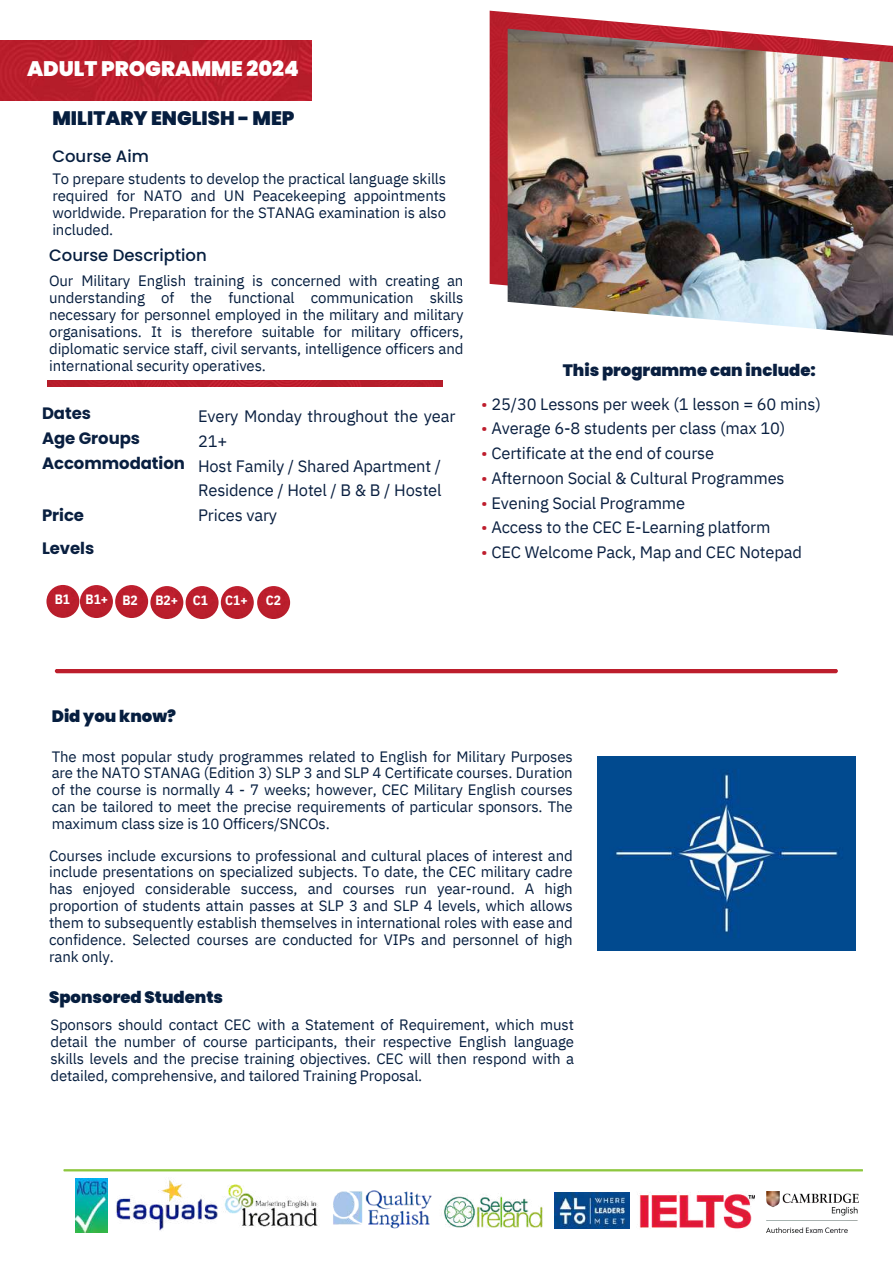
<style>
.page{position:relative;width:893px;height:1264px;background:#fff}
.page>*{position:absolute;margin:0;border:0;box-sizing:border-box;transform-origin:0 0}
.t1{font:900 21px "Poppins";color:#fff}
.t2{font:900 19.5px "Poppins";color:#061e3f}
.t3{font:16.5px/24.8px "IBM Plex Sans";letter-spacing:-.01em;color:#091f40}
.t4{font:700 16.5px/24.8px "Poppins";letter-spacing:-.005em;color:#091f40}
.t5{font:900 16.5px "Poppins";color:#061e3f}
.t6{font:500 16.5px "Poppins";color:#061e3f}
.t7{font:900 16.5px "Poppins";color:#091f40}
.t8{font:15px/16.8px "IBM Plex Sans";letter-spacing:-.01em;color:#061e3f;text-align:justify}
.t9{font:700 13.5px "IBM Plex Sans Cond";letter-spacing:-.005em;color:#fff}
.s1{color:#be1e2d}
</style>
<div class="page">
<img style="left:489px;top:11px;width:210px;height:275px">
<img style="left:507px;top:29px;width:385px;height:307px">
<img style="left:47px;top:381px;width:395px;height:5px">
<img style="left:0;top:41px;width:311px;height:60px">
<img style="left:46px;top:585px;width:33px;height:33px;border-radius:50%">
<img style="left:80px;top:585px;width:33px;height:33px;border-radius:50%">
<img style="left:115px;top:585px;width:33px;height:33px;border-radius:50%">
<img style="left:150px;top:586px;width:33px;height:33px;border-radius:50%">
<img style="left:185px;top:586px;width:33px;height:33px;border-radius:50%">
<img style="left:221px;top:586px;width:33px;height:33px;border-radius:50%">
<img style="left:257px;top:586px;width:33px;height:33px;border-radius:50%">
<svg style="left:63px;top:1169px;width:800px;height:2px;background:#95cb4c"></svg>
<img style="left:116px;top:1180px;width:102px;height:51px">
<img style="left:223px;top:1184px;width:95px;height:42px">
<img style="left:333px;top:1190px;width:98px;height:38px">
<img style="left:75px;top:1178px;width:33px;height:54px">
<img style="left:766px;top:1191px;width:92px;height:40px">
<img style="left:444px;top:1195px;width:99px;height:33px">
<img style="left:554px;top:1192px;width:75px;height:36px">
<img style="left:639px;top:1191px;width:115px;height:38px">
<div style="left:55px;top:668px;width:782px;height:5px;background:#bd1e2c;border-radius:2px"></div>
<img style="left:597px;top:756px;width:258px;height:194px">
<h1 class="t1" style="left:27px;top:54px;width:273px">ADULT PROGRAMME 2024</h1>
<h2 class="t2" style="left:52px;top:105px;width:244px">MILITARY ENGLISH - MEP</h2>
<p class="t6" style="left:52px;top:145px;width:98px">Course Aim</p>
<p class="t8" style="left:52px;top:170px;width:395px">To prepare students to develop the practical language skills required for NATO and UN Peacekeeping appointments worldwide. Preparation for the STANAG examination is also included.</p>
<p class="t6" style="left:49px;top:244px;width:159px">Course Description</p>
<p class="t8" style="left:49px;top:272px;width:416px">Our Military English training is concerned with creating an understanding of the functional communication skills necessary for personnel employed in the military and military organisations. It is therefore suitable for military officers, diplomatic service staff, civil servants, intelligence officers and international security operatives.</p>
<p class="t4" style="left:42px;top:401px;width:144px">Dates<br>Age Groups<br>Accommodation</p>
<p class="t4" style="left:42px;top:499px;width:54px;line-height:32.5px">Price<br>Levels</p>
<p class="t3" style="left:198px;top:403px;width:259px">Every Monday throughout the year<br>21+<br>Host Family / Shared Apartment /<br>Residence / Hotel / B &amp; B / Hostel<br>Prices vary</p>
<p class="t9" style="left:55px;top:590px;width:84px">B1 B1+ B2</p>
<p class="t9" style="left:155px;top:591px;width:54px">B2+ C1</p>
<p class="t9" style="left:225px;top:591px;width:24px">C1+</p>
<p class="t9" style="left:266px;top:591px;width:17px">C2</p>
<p class="t7" style="left:562px;top:358px;width:254px">This programme can include:</p>
<p class="t3" style="left:481px;top:391px;width:341px"><span class="s1">•</span> 25/30 Lessons per week (1 lesson = 60 mins)</p>
<p class="t3" style="left:481px;top:416px;width:305px"><span class="s1">•</span> Average 6-8 students per class (max 10)</p>
<p class="t3" style="left:481px;top:440px;width:234px"><span class="s1">•</span> Certificate at the end of course</p>
<p class="t3" style="left:481px;top:465px;width:305px"><span class="s1">•</span> Afternoon Social &amp; Cultural Programmes</p>
<p class="t3" style="left:481px;top:490px;width:205px"><span class="s1">•</span> Evening Social Programme</p>
<p class="t3" style="left:481px;top:514px;width:291px"><span class="s1">•</span> Access to the CEC E-Learning platform</p>
<p class="t3" style="left:481px;top:539px;width:322px"><span class="s1">•</span> CEC Welcome Pack, Map and CEC Notepad</p>
<p class="t5" style="left:52px;top:704px;width:126px">Did you know?</p>
<p class="t8" style="left:52px;top:747px;width:522px">The most popular study programmes related to English for Military Purposes are the NATO STANAG (Edition 3) SLP 3 and SLP 4 Certificate courses. Duration of the course is normally 4 - 7 weeks; however, CEC Military English courses can be tailored to meet the precise requirements of particular sponsors. The maximum class size is 10 Officers/SNCOs.</p>
<p class="t8" style="left:49px;top:846px;width:525px">Courses include excursions to professional and cultural places of interest and include presentations on specialized subjects. To date, the CEC military cadre has enjoyed considerable success, and courses run year-round. A high proportion of students attain passes at SLP 3 and SLP 4 levels, which allows them to subsequently establish themselves in international roles with ease and confidence. Selected courses are conducted for VIPs and personnel of high rank only.</p>
<p class="t5" style="left:49px;top:985px;width:175px">Sponsored Students</p>
<p class="t8" style="left:50px;top:1016px;width:525px">Sponsors should contact CEC with a Statement of Requirement, which must detail the number of course participants, their respective English language skills levels and the precise training objectives. CEC will then respond with a detailed, comprehensive, and tailored Training Proposal.</p>
</div>
